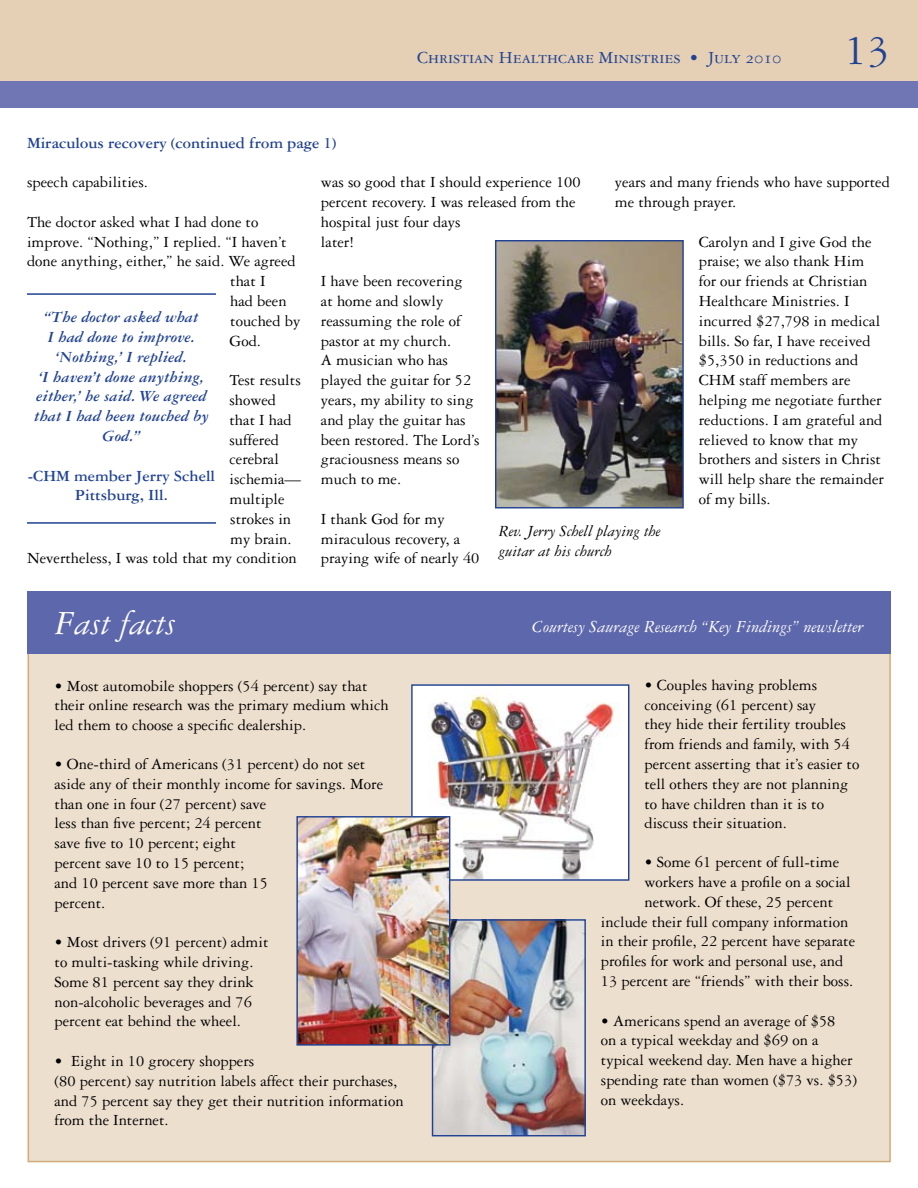
<style>
.page{position:relative;width:918px;height:1188px;background:#fff}
.page>*{position:absolute;margin:0;border:0;box-sizing:border-box;transform-origin:0 0}
.t1{font:45px "Garamond Three";color:#214292}
.t2{font:italic 36px "Garamond Three";color:#fff}
.t3{font:italic 18px "Garamond Three";color:#fff}
.t4{font:18px "Garamond Three SC";color:#214292}
.t5{font:16.5px/19.8px "Garamond Three";color:#000}
.t6{font:italic 700 16.5px/19.8px "Garamond Three";color:#214292;text-align:center}
.t7{font:700 16.5px/19.8px "Garamond Three";color:#214292;text-align:center}
.t8{font:italic 16.5px/19.8px "Garamond Three";color:#000}
</style>
<div class="page">
<div style="left:0;top:0;width:918px;height:81px;background:#e5d0b5"></div>
<div style="left:0;top:81px;width:918px;height:27px;background:#6f76b3"></div>
<div style="left:28px;top:636px;width:863px;height:526px;background:#eddfce;border:2px solid #d0ab7b"></div>
<div style="left:28px;top:591px;width:863px;height:62px;background:#5d67ab"></div>
<img style="left:434px;top:921px;width:150px;height:213px">
<div style="left:432px;top:919px;width:154px;height:217px;border:1px solid #214292"></div>
<img style="left:413px;top:686px;width:214px;height:193px">
<div style="left:411px;top:684px;width:218px;height:197px;border:1px solid #214292"></div>
<hr style="left:27px;top:293px;width:189px;height:2px;background:#214292">
<hr style="left:27px;top:522px;width:189px;height:2px;background:#214292">
<img style="left:497px;top:242px;width:185px;height:264px">
<div style="left:495px;top:240px;width:189px;height:268px;border:1px solid #214292"></div>
<img style="left:298px;top:818px;width:150px;height:226px">
<div style="left:296px;top:816px;width:154px;height:230px;border:1px solid #214292"></div>
<p class="t7" style="left:27px;top:133px;width:311px">Miraculous recovery (continued from page 1)</p>
<p class="t4" style="left:417px;top:48px;width:366px">Christian Healthcare Ministries • July 2010</p>
<h1 class="t1" style="left:845px;top:26px;width:46px">13</h1>
<p class="t5" style="left:27px;top:172px;width:123px">speech capabilities.</p>
<p class="t5" style="left:27px;top:212px;width:233px">The doctor asked what I had done to</p>
<p class="t5" style="left:27px;top:232px;width:261px">improve. “Nothing,” I replied. “I haven’t</p>
<p class="t5" style="left:27px;top:251px;width:270px">done anything, either,” he said. We agreed</p>
<p class="t5" style="left:230px;top:271px;width:37px">that I</p>
<p class="t5" style="left:230px;top:291px;width:58px">had been</p>
<p class="t5" style="left:230px;top:311px;width:72px">touched by</p>
<p class="t5" style="left:230px;top:331px;width:33px">God.</p>
<p class="t5" style="left:230px;top:370px;width:73px">Test results</p>
<p class="t5" style="left:230px;top:390px;width:48px">showed</p>
<p class="t5" style="left:230px;top:410px;width:64px">that I had</p>
<p class="t5" style="left:230px;top:430px;width:51px">suffered</p>
<p class="t5" style="left:230px;top:449px;width:51px">cerebral</p>
<p class="t5" style="left:230px;top:469px;width:73px">ischemia—</p>
<p class="t5" style="left:230px;top:489px;width:57px">multiple</p>
<p class="t5" style="left:230px;top:509px;width:62px">strokes in</p>
<p class="t5" style="left:230px;top:529px;width:63px">my brain.</p>
<p class="t5" style="left:27px;top:548px;width:271px">Nevertheless, I was told that my condition</p>
<p class="t6" style="left:34px;top:307px;width:176px">“The doctor asked what<br>I had done to improve. ‘Nothing,’ I replied.<br>‘I haven’t done anything, either,’ he said. We agreed that I had been touched by<br>God.”</p>
<p class="t7" style="left:28px;top:465px;width:189px">-CHM member Jerry Schell<br>Pittsburg, Ill.</p>
<h2 class="t2" style="left:55px;top:604px;width:123px">Fast facts</h2>
<p class="t5" style="left:615px;top:172px;width:276px">years and many friends who have supported me through prayer.</p>
<p class="t5" style="left:699px;top:232px;width:187px">Carolyn and I give God the praise; we also thank Him for our friends at Christian<br>Healthcare Ministries. I incurred $27,798 in medical bills. So far, I have received $5,350 in reductions and<br>CHM staff members are helping me negotiate further reductions. I am grateful and relieved to know that my brothers and sisters in Christ will help share the remainder of my bills.</p>
<p class="t5" style="left:321px;top:172px;width:261px">was so good that I should experience 100 percent recovery. I was released from the hospital just four days<br>later!</p>
<p class="t5" style="left:321px;top:271px;width:160px">I have been recovering<br>at home and slowly reassuming the role of pastor at my church.<br>A musician who has played the guitar for 52 years, my ability to sing and play the guitar has been restored. The Lord’s graciousness means so much to me.</p>
<p class="t5" style="left:321px;top:509px;width:160px">I thank God for my miraculous recovery, a praying wife of nearly 40</p>
<p class="t8" style="left:499px;top:521px;width:163px">Rev. Jerry Schell playing the guitar at his church</p>
<p class="t3" style="left:532px;top:617px;width:333px">Courtesy Saurage Research “Key Findings” newsletter</p>
<p class="t5" style="left:55px;top:676px;width:336px">• Most automobile shoppers (54 percent) say that their online research was the primary medium which led them to choose a specific dealership.</p>
<p class="t5" style="left:55px;top:754px;width:330px">• One-third of Americans (31 percent) do not set aside any of their monthly income for savings. More than one in four (27 percent) save<br>less than five percent; 24 percent<br>save five to 10 percent; eight<br>percent save 10 to 15 percent;<br>and 10 percent save more than 15<br>percent.</p>
<p class="t5" style="left:55px;top:932px;width:216px">• Most drivers (91 percent) admit to multi-tasking while driving.<br>Some 81 percent say they drink non-alcoholic beverages and 76 percent eat behind the wheel.</p>
<p class="t5" style="left:55px;top:1051px;width:351px">• Eight in 10 grocery shoppers<br>(80 percent) say nutrition labels affect their purchases, and 75 percent say they get their nutrition information from the Internet.</p>
<p class="t5" style="left:644px;top:675px;width:216px">• Couples having problems conceiving (61 percent) say<br>they hide their fertility troubles from friends and family, with 54 percent asserting that it’s easier to tell others they are not planning to have children than it is to discuss their situation.</p>
<p class="t5" style="left:644px;top:852px;width:196px">• Some 61 percent of full-time</p>
<p class="t5" style="left:644px;top:872px;width:208px">workers have a profile on a social</p>
<p class="t5" style="left:644px;top:892px;width:190px">network. Of these, 25 percent</p>
<p class="t5" style="left:601px;top:912px;width:249px">include their full company information</p>
<p class="t5" style="left:601px;top:931px;width:256px">in their profile, 22 percent have separate</p>
<p class="t5" style="left:601px;top:951px;width:244px">profiles for work and personal use, and</p>
<p class="t5" style="left:601px;top:971px;width:254px">13 percent are “friends” with their boss.</p>
<p class="t5" style="left:601px;top:1011px;width:258px">• Americans spend an average of $58<br>on a typical weekday and $69 on a typical weekend day. Men have a higher spending rate than women ($73 vs. $53) on weekdays.</p>
</div>
